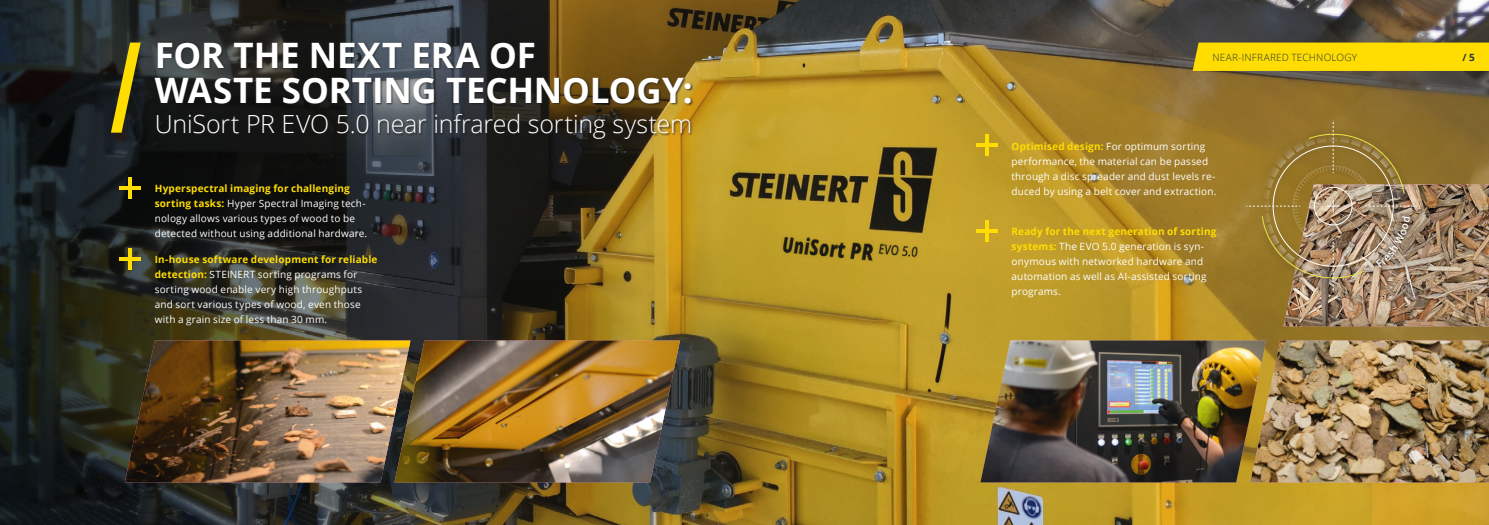
<style>
.page{position:relative;width:1489px;height:525px;background:#fff}
.page>*{position:absolute;margin:0;border:0;box-sizing:border-box;transform-origin:0 0}
.t1{font:700 35px/35px "Open Sans";letter-spacing:-.005em;color:#fff}
.t2{font:300 25px "Open Sans";letter-spacing:-.01em;color:#fff}
.t3{font:10px/15px "Open Sans";letter-spacing:.015em;color:#fff}
.t4{font:300 10px "Open Sans";letter-spacing:.015em;color:#24353f}
.t5{font:700 10px "Open Sans";color:#24353f}
.s1{font-weight:700;color:#fd0}
</style>
<div class="page">
<img style="left:635px;top:0;width:853px;height:524px">
<svg style="left:0;top:0;width:635px;height:524px;background:#2c2c23"></svg>
<img style="left:125px;top:340px;width:269px;height:142px">
<img style="left:394px;top:340px;width:286px;height:142px">
<img style="left:980px;top:340px;width:270px;height:142px">
<img style="left:1250px;top:340px;width:238px;height:142px">
<hr style="left:128px;top:177px;width:3px;height:21px;background:#fd0">
<hr style="left:119px;top:186px;width:22px;height:3px;background:#fd0">
<hr style="left:128px;top:248px;width:3px;height:21px;background:#fd0">
<hr style="left:119px;top:257px;width:22px;height:3px;background:#fd0">
<hr style="left:985px;top:220px;width:3px;height:21px;background:#fd0">
<hr style="left:976px;top:229px;width:21px;height:3px;background:#fd0">
<hr style="left:985px;top:135px;width:3px;height:21px;background:#fd0">
<hr style="left:976px;top:144px;width:21px;height:3px;background:#fd0">
<div style="left:1240px;top:116px;width:185px;height:180px;background:#1d1d1b;opacity:.75"></div>
<svg style="left:111px;top:43px;width:30px;height:90px;background:#6c6215"></svg>
<div style="left:154px;top:41px;width:540px;height:101px;background:#1d1d1b;opacity:.75"></div>
<div style="left:1192px;top:43px;width:296px;height:28px;background:#fd0"></div>
<img style="left:1246px;top:120px;width:242px;height:206px">
<h1 class="t1" style="left:155px;top:36px;width:539px">FOR THE NEXT ERA OF<br>WASTE SORTING TECHNOLOGY:</h1>
<h2 class="t2" style="left:155px;top:106px;width:539px">UniSort PR EVO 5.0 near infrared sorting system</h2>
<p class="t3" style="left:155px;top:181px;width:214px"><span class="s1">Hyperspectral imaging for challenging sorting tasks:</span> Hyper Spectral Imaging tech&shy;nology allows various types of wood to be detected without using additional hardware.</p>
<p class="t3" style="left:155px;top:251px;width:224px"><span class="s1">In-house software development for reliable detection:</span> STEINERT sorting programs for sorting wood enable very high throughputs and sort various types of wood, even those with a grain size of less than 30 mm.</p>
<p class="t4" style="left:1212px;top:50px;width:146px">NEAR-INFRARED TECHNOLOGY</p>
<p class="t5" style="left:1462px;top:50px;width:14px">/ 5</p>
<p class="t3" style="left:1011px;top:138px;width:206px"><span class="s1">Optimised design:</span> For optimum sorting performance, the material can be passed through a disc spreader and dust levels re&shy;duced by using a belt cover and extraction.</p>
<p class="t3" style="left:1011px;top:223px;width:206px"><span class="s1">Ready for the next generation of sorting systems:</span> The EVO 5.0 generation is syn&shy;onymous with networked hardware and automation as well as AI-assisted sorting programs.</p>
</div>
